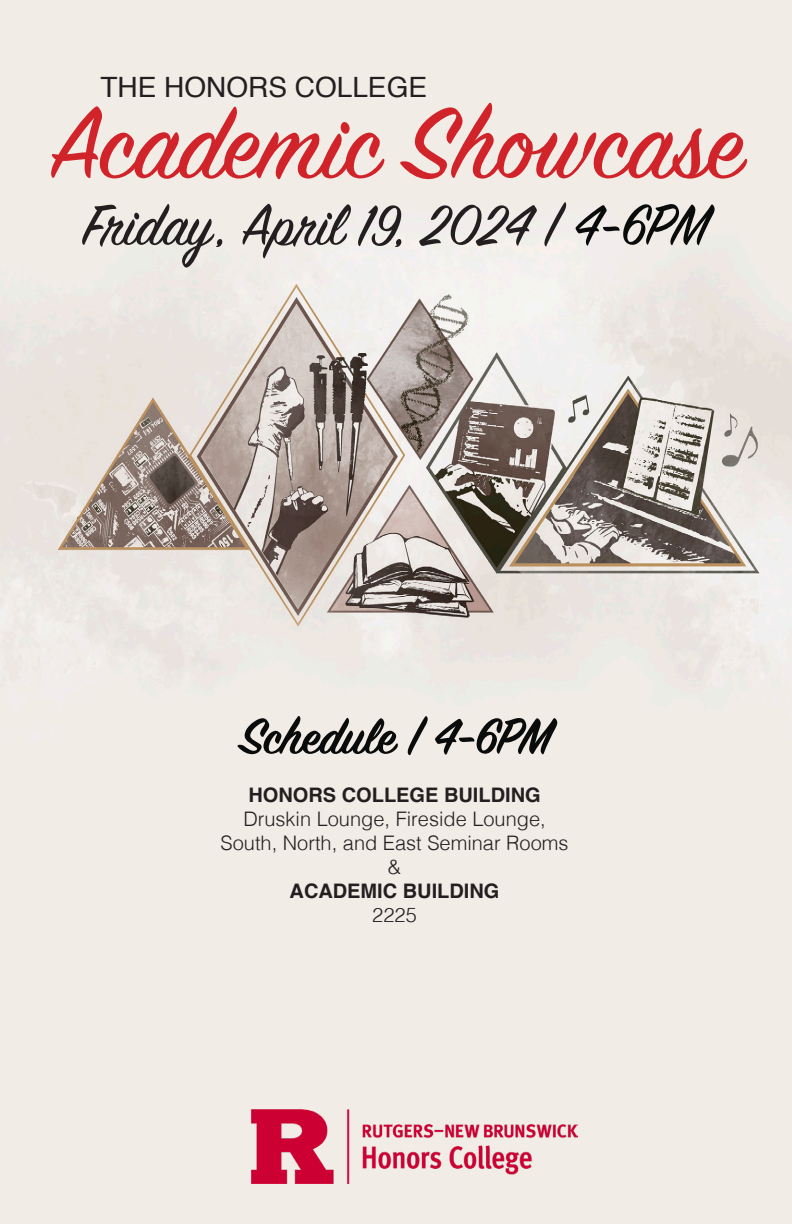
<style>
.page{position:relative;width:792px;height:1224px;background:#fff}
.page>*{position:absolute;margin:0;border:0;box-sizing:border-box;transform-origin:0 0}
.t1{font:112px "Sign Painter House Script";color:#d1232a}
.t2{font:64px "Sign Painter House Script";color:#231f20}
.t3{font:600 56px "Sign Painter House Script";color:#0a0c0b}
.t4{font:28px "Helvetica";color:#231f20}
.t5{font:300 20px/24px "Helvetica";color:#231f20;text-align:center}
.t6{font:700 20px "Helvetica";color:#231f20}
.s1{color:#0a0c0b}
</style>
<div class="page">
<img style="left:0;top:0;width:792px;height:1224px">
<img style="left:252px;top:1110px;width:326px;height:73px">
<p class="t4" style="left:100px;top:66px;width:328px">THE HONORS COLLEGE</p>
<p class="t1" style="left:50px;top:75px;width:695px">Academic Showcase</p>
<p class="t2" style="left:83px;top:186px;width:627px">Friday, April 19, 2024 | <span class="s1">4-6PM</span></p>
<p class="t3" style="left:240px;top:702px;width:313px">Schedule | 4-6PM</p>
<p class="t6" style="left:248px;top:782px;width:294px">HONORS COLLEGE BUILDING</p>
<p class="t5" style="left:221px;top:805px;width:349px">Druskin Lounge, Fireside Lounge,<br>South, North, and East Seminar Rooms</p>
<p class="t5" style="left:388px;top:853px;width:15px">&amp;</p>
<p class="t6" style="left:290px;top:878px;width:211px">ACADEMIC BUILDING</p>
<p class="t5" style="left:372px;top:901px;width:46px">2225</p>
</div>
